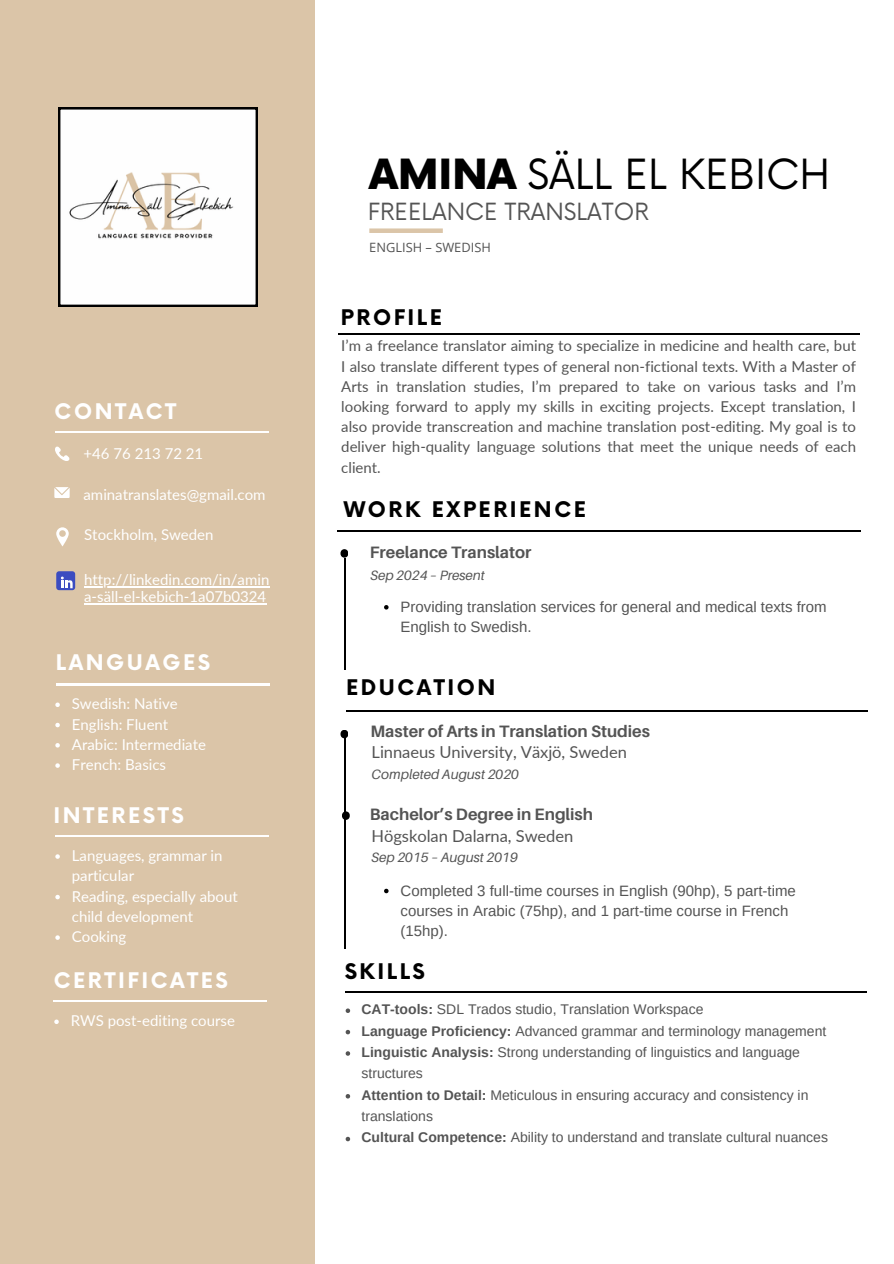
<style>
.page{position:relative;width:894px;height:1264px;background:#fff}
.page>*{position:absolute;margin:0;border:0;box-sizing:border-box;transform-origin:0 0}
.t1{font:40.5px "Now";color:#000}
.t2{font:23.1px "Now";color:#545454}
.t3{font:700 21px "Now";letter-spacing:.12em;color:#fff}
.t4{font:700 21px "Now";letter-spacing:.12em;color:#000}
.t5{font:700 16.5px "Aileron";color:#545454}
.t6{font:16.5px "Lato";letter-spacing:-.005em;color:#545454}
.t7{font:15px/20.2px "Lato";color:#545454;text-align:justify}
.t8{font:15px/20.2px "Lato";color:#fff}
.t9{font:15px/20.2px "Arimo";color:#545454}
.t10{font:13.95px/21.3px "Arimo";color:#545454}
.t11{font:italic 13.5px "Aileron";color:#545454}
.t12{font:12.9px "Open Sans";color:#545454}
.s1{font-weight:900}
.s2{font-weight:700}
</style>
<div class="page">
<div style="left:0;top:0;width:314px;height:1263px;background:#dbc5a8"></div>
<div style="left:369px;top:228px;width:73px;height:5px;background:#dbc5a8"></div>
<svg style="left:55px;top:446px;width:14px;height:15px"></svg>
<svg style="left:54px;top:487px;width:16px;height:11px"></svg>
<svg style="left:56px;top:527px;width:13px;height:19px"></svg>
<hr style="left:56px;top:431px;width:213px;height:1px;background:#fff">
<hr style="left:57px;top:684px;width:213px;height:1px;background:#fff">
<hr style="left:338px;top:333px;width:521px;height:1px;background:#000">
<hr style="left:344px;top:456px;width:1px;height:493px;background:#000">
<div style="left:56px;top:571px;width:19px;height:19px;background:#3b4cc0;border-radius:3px"></div>
<svg style="left:61px;top:576px;width:12px;height:12px"></svg>
<div style="left:336px;top:670px;width:15px;height:64px;background:#fff"></div>
<hr style="left:346px;top:710px;width:521px;height:1px;background:#000">
<svg style="left:340px;top:730px;width:8px;height:8px"></svg>
<hr style="left:344px;top:991px;width:522px;height:1px;background:#000">
<hr style="left:55px;top:835px;width:213px;height:2px;background:#fff">
<svg style="left:342px;top:811px;width:7px;height:8px"></svg>
<div style="left:337px;top:446px;width:11px;height:111px;background:#fff"></div>
<hr style="left:337px;top:530px;width:522px;height:1px;background:#000">
<svg style="left:340px;top:549px;width:8px;height:8px"></svg>
<hr style="left:53px;top:1000px;width:214px;height:1px;background:#fff">
<svg style="left:58px;top:107px;width:199px;height:199px;background:#eeeeed"></svg>
<svg style="left:55px;top:702px;width:5px;height:5px"></svg>
<svg style="left:55px;top:722px;width:5px;height:5px"></svg>
<svg style="left:55px;top:743px;width:5px;height:4px"></svg>
<svg style="left:55px;top:763px;width:5px;height:4px"></svg>
<svg style="left:384px;top:605px;width:4px;height:4px"></svg>
<hr style="left:84px;top:586px;width:185px;height:1px;background:#fff">
<hr style="left:84px;top:603px;width:182px;height:1px;background:#fff">
<svg style="left:384px;top:888px;width:4px;height:5px"></svg>
<svg style="left:345px;top:1008px;width:5px;height:4px"></svg>
<svg style="left:345px;top:1029px;width:5px;height:5px"></svg>
<svg style="left:345px;top:1051px;width:5px;height:4px"></svg>
<svg style="left:345px;top:1094px;width:5px;height:4px"></svg>
<svg style="left:345px;top:1136px;width:5px;height:5px"></svg>
<svg style="left:55px;top:854px;width:5px;height:4px"></svg>
<svg style="left:55px;top:894px;width:5px;height:5px"></svg>
<svg style="left:55px;top:935px;width:5px;height:4px"></svg>
<svg style="left:54px;top:1019px;width:5px;height:5px"></svg>
<h6 class="t3" style="left:55px;top:400px;width:123px">CONTACT</h6>
<p class="t8" style="left:83px;top:443px;width:121px">+46 76 213 72 21</p>
<h6 class="t8" style="left:83px;top:484px;width:183px">aminatranslates@gmail.com</h6>
<p class="t8" style="left:84px;top:524px;width:131px">Stockholm, Sweden</p>
<h1 class="t8" style="left:84px;top:570px;width:187px;line-height:16.8px">http://linkedin.com/in/amin a-säll-el-kebich-1a07b0324</h1>
<p class="t3" style="left:56px;top:651px;width:156px">LANGUAGES</p>
<h6 class="t8" style="left:72px;top:693px;width:107px">Swedish: Native</h6>
<h3 class="t8" style="left:72px;top:713px;width:98px">English: Fluent</h3>
<p class="t8" style="left:72px;top:734px;width:136px">Arabic: Intermediate</p>
<p class="t8" style="left:72px;top:754px;width:96px">French: Basics</p>
<h6 class="t3" style="left:53px;top:804px;width:132px">INTERESTS</h6>
<p class="t8" style="left:72px;top:845px;width:152px">Languages, grammar in particular</p>
<h5 class="t8" style="left:72px;top:885px;width:167px">Reading, especially about child development</h5>
<h6 class="t8" style="left:72px;top:926px;width:56px">Cooking</h6>
<h3 class="t3" style="left:54px;top:968px;width:175px">CERTIFICATES</h3>
<p class="t8" style="left:71px;top:1010px;width:166px">RWS post-editing course</p>
<p class="t1" style="left:369px;top:152px;width:462px"><span class="s1">AMINA</span> SÄLL EL KEBICH</p>
<p class="t2" style="left:368px;top:198px;width:282px">FREELANCE TRANSLATOR</p>
<p class="t12" style="left:369px;top:238px;width:123px">ENGLISH – SWEDISH</p>
<h3 class="t4" style="left:341px;top:306px;width:102px">PROFILE</h3>
<p class="t7" style="left:341px;top:335px;width:516px">I’m a freelance translator aiming to specialize in medicine and health care, but I also translate different types of general non-fictional texts. With a Master of Arts in translation studies, I’m prepared to take on various tasks and I’m looking forward to apply my skills in exciting projects. Except translation, I also provide transcreation and machine translation post-editing. My goal is to deliver high-quality language solutions that meet the unique needs of each client.</p>
<p class="t4" style="left:344px;top:498px;width:243px">WORK EXPERIENCE</p>
<p class="t5" style="left:369px;top:542px;width:163px">Freelance Translator</p>
<p class="t11" style="left:370px;top:566px;width:116px">Sep 2024 – Present</p>
<h3 class="t9" style="left:400px;top:596px;width:427px">Providing translation services for general and medical texts from<br>English to Swedish.</h3>
<p class="t4" style="left:346px;top:676px;width:151px">EDUCATION</p>
<h2 class="t5" style="left:370px;top:720px;width:281px">Master of Arts in Translation Studies</h2>
<h4 class="t11" style="left:371px;top:766px;width:149px">Completed August 2020</h4>
<p class="t5" style="left:369px;top:804px;width:225px">Bachelor’s Degree in English</p>
<h3 class="t6" style="left:371px;top:825px;width:203px">Högskolan Dalarna, Sweden</h3>
<h6 class="t11" style="left:371px;top:848px;width:148px">Sep 2015 – August 2019</h6>
<h3 class="t9" style="left:400px;top:880px;width:397px">Completed 3 full-time courses in English (90hp), 5 part-time courses in Arabic (75hp), and 1 part-time course in French (15hp).</h3>
<p class="t6" style="left:371px;top:741px;width:257px">Linnaeus University, Växjö, Sweden</p>
<p class="t4" style="left:344px;top:959px;width:82px">SKILLS</p>
<h5 class="t10" style="left:361px;top:998px;width:343px"><span class="s2">CAT-tools:</span> SDL Trados studio, Translation Workspace</h5>
<p class="t10" style="left:361px;top:1020px;width:466px"><span class="s2">Language Proficiency:</span> Advanced grammar and terminology management</p>
<p class="t10" style="left:361px;top:1041px;width:440px"><span class="s2">Linguistic Analysis:</span> Strong understanding of linguistics and language structures</p>
<h3 class="t10" style="left:361px;top:1084px;width:448px"><span class="s2">Attention to Detail:</span> Meticulous in ensuring accuracy and consistency in translations</h3>
<h5 class="t10" style="left:361px;top:1126px;width:468px"><span class="s2">Cultural Competence:</span> Ability to understand and translate cultural nuances</h5>
</div>
